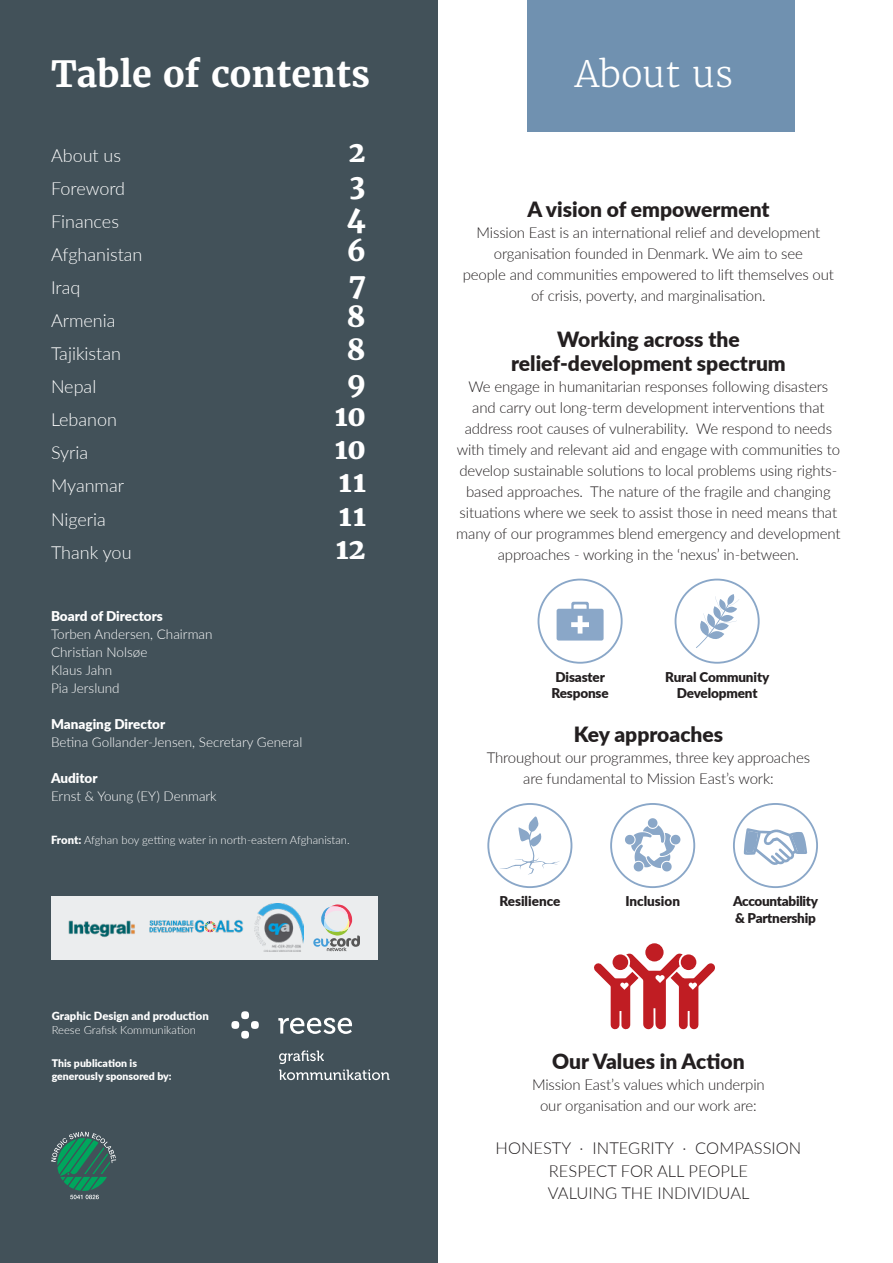
<style>
.page{position:relative;width:893px;height:1263px;background:#fff}
.page>*{position:absolute;margin:0;border:0;box-sizing:border-box;transform-origin:0 0}
.t1{font:700 36px "Merriweather";color:#fff}
.t2{font:300 36px "Merriweather";color:#fff}
.t3{font:800 28.5px "Merriweather";color:#fff}
.Rubrik_14{font:900 21px/24px "Lato";color:#231f20;text-align:center}
.t4{font:300 18px "Lato";color:#fff}
.Brød_11_15{font:300 16.5px/22.5px "Lato";color:#231f20;text-align:center}
.Brød_10_14{font:300 15px/21px "Lato";letter-spacing:-.01em;color:#231f20;text-align:center}
.t5{font:300 13.5px "Lato";color:#fff}
.Brød_9_11_5{font:900 13.5px/16.2px "Lato";letter-spacing:-.01em;color:#231f20;text-align:center}
.t6{font:900 13.5px "Lato";color:#fff}
.t7{font:300 11.25px "Lato";color:#fff}
.t8{font:900 11.25px "Lato";color:#fff}
.t9{font:900 10.5px/13.5px "Lato";color:#fff}
.s1{font-weight:900}
</style>
<div class="page">
<div style="left:0;top:0;width:438px;height:1263px;background:#425159"></div>
<div style="left:526px;top:0;width:268px;height:132px;background:#7091b0"></div>
<div style="left:645px;top:943px;width:19px;height:18px;background:#c01d23;border-radius:50%"></div>
<svg style="left:594px;top:953px;width:121px;height:77px"></svg>
<svg style="left:744px;top:828px;width:63px;height:37px"></svg>
<div style="left:733px;top:803px;width:85px;height:85px;border:2px solid #8aa7c8;border-radius:50%"></div>
<svg style="left:625px;top:818px;width:55px;height:53px"></svg>
<div style="left:610px;top:803px;width:85px;height:85px;border:2px solid #8aa7c8;border-radius:50%"></div>
<svg style="left:498px;top:815px;width:63px;height:60px"></svg>
<div style="left:487px;top:803px;width:85px;height:85px;border:2px solid #8aa7c8;border-radius:50%"></div>
<svg style="left:557px;top:602px;width:47px;height:38px"></svg>
<div style="left:538px;top:579px;width:85px;height:85px;border:2px solid #8aa7c8;border-radius:50%"></div>
<div style="left:675px;top:579px;width:85px;height:85px;border:2px solid #8aa7c8;border-radius:50%"></div>
<svg style="left:696px;top:594px;width:43px;height:54px"></svg>
<svg style="left:51px;top:1132px;width:65px;height:67px"></svg>
<svg style="left:279px;top:1050px;width:111px;height:30px"></svg>
<svg style="left:278px;top:1018px;width:74px;height:16px"></svg>
<div style="left:241px;top:1011px;width:8px;height:8px;background:#fff;border-radius:50%"></div>
<div style="left:251px;top:1021px;width:8px;height:8px;background:#fff;border-radius:50%"></div>
<div style="left:241px;top:1031px;width:8px;height:8px;background:#fff;border-radius:50%"></div>
<div style="left:231px;top:1021px;width:8px;height:8px;background:#fff;border-radius:50%"></div>
<div style="left:52px;top:896px;width:326px;height:64px;background:#ebedee"></div>
<img style="left:255px;top:904px;width:48px;height:47px">
<img style="left:68px;top:920px;width:67px;height:17px">
<svg style="left:313px;top:904px;width:47px;height:47px"></svg>
<img style="left:149px;top:920px;width:94px;height:13px">
<svg style="left:205px;top:921px;width:11px;height:11px"></svg>
<p class="t1" style="left:51px;top:51px;width:321px">Table of contents</p>
<p class="t2" style="left:575px;top:52px;width:160px">About us</p>
<p class="t4" style="left:51px;top:143px;width:72px">About us</p>
<p class="t3" style="left:349px;top:134px;width:19px">2</p>
<p class="t4" style="left:51px;top:176px;width:76px">Foreword</p>
<p class="t3" style="left:349px;top:167px;width:18px">3</p>
<p class="t4" style="left:51px;top:209px;width:69px">Finances</p>
<p class="t3" style="left:347px;top:200px;width:20px">4</p>
<p class="t4" style="left:51px;top:242px;width:93px">Afghanistan</p>
<p class="t3" style="left:347px;top:233px;width:20px">6</p>
<p class="t4" style="left:51px;top:275px;width:31px">Iraq</p>
<p class="t3" style="left:349px;top:266px;width:18px">7</p>
<p class="t4" style="left:51px;top:308px;width:66px">Armenia</p>
<p class="t3" style="left:346px;top:299px;width:21px">8</p>
<p class="t4" style="left:51px;top:341px;width:71px">Tajikistan</p>
<p class="t3" style="left:346px;top:332px;width:21px">8</p>
<p class="t4" style="left:51px;top:374px;width:47px">Nepal</p>
<p class="t3" style="left:347px;top:365px;width:20px">9</p>
<p class="t4" style="left:51px;top:407px;width:68px">Lebanon</p>
<p class="t3" style="left:335px;top:398px;width:32px">10</p>
<p class="t4" style="left:51px;top:440px;width:39px">Syria</p>
<p class="t3" style="left:335px;top:431px;width:32px">10</p>
<p class="t4" style="left:51px;top:473px;width:75px">Myanmar</p>
<p class="t3" style="left:339px;top:464px;width:28px">11</p>
<p class="t4" style="left:51px;top:506px;width:56px">Nigeria</p>
<p class="t3" style="left:339px;top:497px;width:28px">11</p>
<p class="t4" style="left:51px;top:539px;width:82px">Thank you</p>
<p class="t3" style="left:336px;top:530px;width:31px">12</p>
<p class="t6" style="left:51px;top:606px;width:113px">Board of Directors</p>
<p class="t5" style="left:51px;top:625px;width:163px">Torben Andersen, Chairman</p>
<p class="t5" style="left:51px;top:643px;width:98px">Christian Nolsøe</p>
<p class="t5" style="left:51px;top:661px;width:63px">Klaus Jahn</p>
<p class="t5" style="left:51px;top:679px;width:70px">Pia Jerslund</p>
<p class="t6" style="left:51px;top:714px;width:116px">Managing Director</p>
<p class="t5" style="left:51px;top:733px;width:253px">Betina Gollander-Jensen, Secretary General</p>
<p class="t6" style="left:51px;top:768px;width:48px">Auditor</p>
<p class="t5" style="left:51px;top:787px;width:167px">Ernst &amp; Young (EY) Denmark</p>
<p class="t7" style="left:51px;top:832px;width:300px"><span class="s1">Front:</span> Afghan boy getting water in north-eastern Afghanistan.</p>
<p class="t8" style="left:52px;top:1008px;width:158px">Graphic Design and production</p>
<p class="t7" style="left:52px;top:1022px;width:146px">Reese Grafisk Kommunikation</p>
<p class="t9" style="left:52px;top:1055px;width:121px">This publication is generously sponsored by:</p>
<p class="Rubrik_14" style="left:527px;top:196px;width:244px">A vision of empowerment</p>
<p class="Brød_10_14" style="left:477px;top:221px;width:345px">Mission East is an international relief and development organisation founded in Denmark. We aim to see</p>
<p class="Brød_10_14" style="left:463px;top:263px;width:373px">people and communities empowered to lift themselves out of crisis, poverty, and marginalisation.</p>
<p class="Rubrik_14" style="left:511px;top:326px;width:276px">Working across the relief-development spectrum</p>
<p class="Brød_10_14" style="left:456px;top:375px;width:386px">We engage in humanitarian responses following disasters and carry out long-term development interventions that address root causes of vulnerability. We respond to needs with timely and relevant aid and engage with communities to develop sustainable solutions to local problems using rights&shy;based approaches. The nature of the fragile and changing situations where we seek to assist those in need means that many of our programmes blend emergency and development approaches - working in the ‘nexus’ in-between.</p>
<p class="Brød_9_11_5" style="left:551px;top:668px;width:59px">Disaster<br>Response</p>
<p class="Brød_9_11_5" style="left:665px;top:668px;width:106px">Rural Community<br>Development</p>
<p class="Rubrik_14" style="left:574px;top:721px;width:151px">Key approaches</p>
<p class="Brød_10_14" style="left:487px;top:746px;width:325px">Throughout our programmes, three key approaches are fundamental to Mission East’s work:</p>
<p class="Brød_9_11_5" style="left:499px;top:893px;width:63px">Resilience</p>
<p class="Brød_9_11_5" style="left:625px;top:893px;width:56px">Inclusion</p>
<p class="Brød_9_11_5" style="left:733px;top:893px;width:87px;text-align:left">Accountability &amp; Partnership</p>
<p class="Rubrik_14" style="left:552px;top:1048px;width:194px">Our Values in Action</p>
<p class="Brød_10_14" style="left:532px;top:1073px;width:234px">Mission East’s values which underpin our organisation and our work are:</p>
<p class="Brød_11_15" style="left:496px;top:1136px;width:307px">HONESTY ∙ INTEGRITY ∙ COMPASSION<br>RESPECT FOR ALL PEOPLE<br>VALUING THE INDIVIDUAL</p>
</div>
